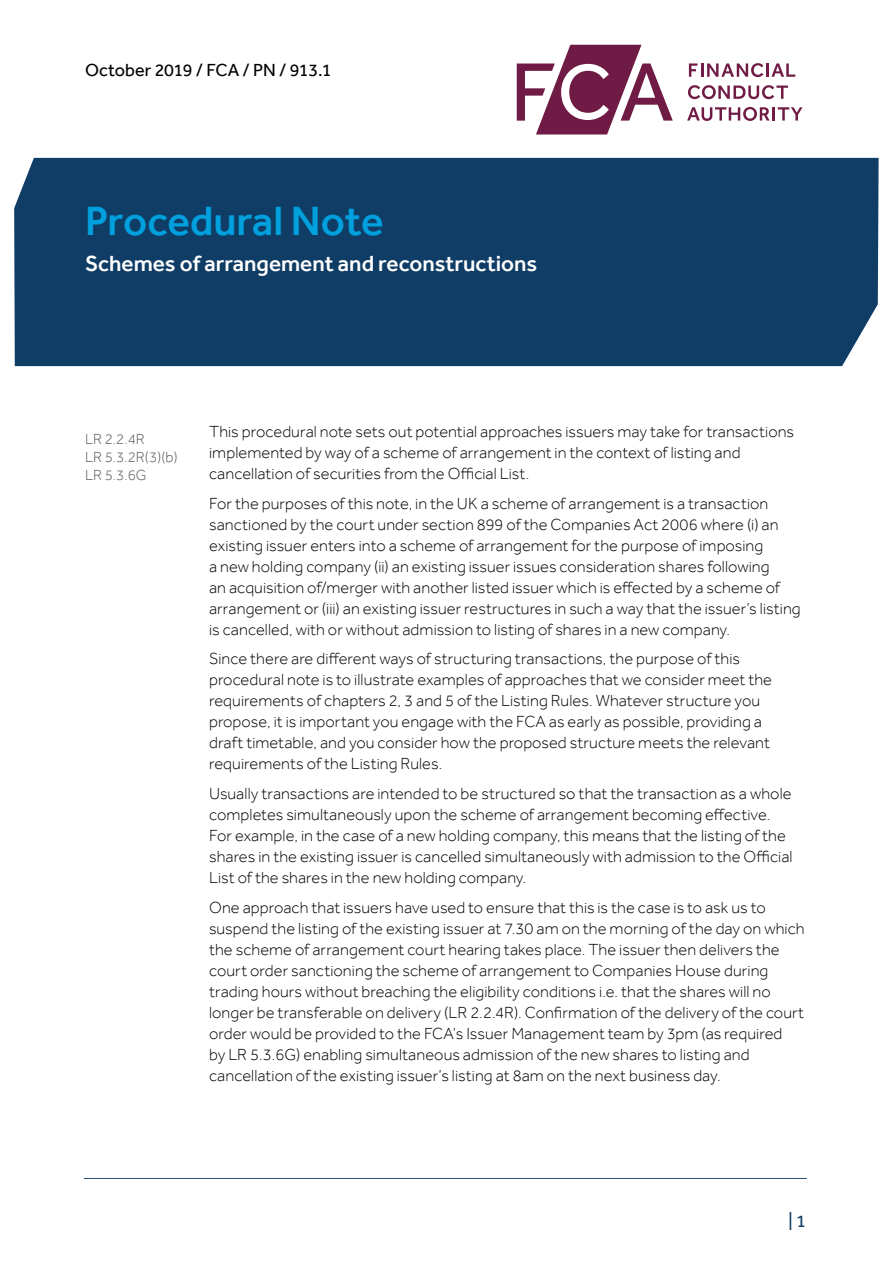
<style>
.page{position:relative;width:893px;height:1263px;background:#fff}
.page>*{position:absolute;margin:0;border:0;box-sizing:border-box;transform-origin:0 0}
.t1{font:500 42px "Effra";color:#009fdd}
.t2{font:500 22.5px "Effra";color:#fff}
.t3{font:18px "Effra";letter-spacing:-.015em;color:#000}
.t4{font:18px "Effra";color:#103d65}
.t5{font:300 16.5px/21px "Effra";letter-spacing:.005em;color:#000}
.t6{font:300 15px/18px "Effra";color:#575756}
</style>
<div class="page">
<div style="left:14px;top:158px;width:865px;height:208px;background:#103d65"></div>
<hr style="left:84px;top:1178px;width:723px;height:1px;background:#103d65">
<svg style="left:517px;top:45px;width:156px;height:89px"></svg>
<svg style="left:689px;top:63px;width:74px;height:14px"></svg>
<hr style="left:766px;top:63px;width:3px;height:14px;background:#701b45">
<svg style="left:771px;top:63px;width:24px;height:14px"></svg>
<svg style="left:688px;top:85px;width:100px;height:14px"></svg>
<svg style="left:687px;top:107px;width:83px;height:14px"></svg>
<hr style="left:772px;top:107px;width:3px;height:14px;background:#701b45">
<svg style="left:778px;top:107px;width:25px;height:14px"></svg>
<p class="t3" style="left:85px;top:59px;width:248px">October 2019 / FCA / PN / 913.1</p>
<h1 class="t1" style="left:85px;top:196px;width:300px">Procedural Note</h1>
<h2 class="t2" style="left:85px;top:250px;width:454px">Schemes of arrangement and reconstructions</h2>
<p class="t6" style="left:85px;top:430px;width:94px">LR 2.2.4R<br>LR 5.3.2R(3)(b)<br>LR 5.3.6G</p>
<p class="t5" style="left:209px;top:421px;width:587px">This procedural note sets out potential approaches issuers may take for transactions implemented by way of a scheme of arrangement in the context of listing and cancellation of securities from the Official List.</p>
<p class="t5" style="left:209px;top:493px;width:593px">For the purposes of this note, in the UK a scheme of arrangement is a transaction sanctioned by the court under section 899 of the Companies Act 2006 where (i) an existing issuer enters into a scheme of arrangement for the purpose of imposing<br>a new holding company (ii) an existing issuer issues consideration shares following<br>an acquisition of/merger with another listed issuer which is effected by a scheme of arrangement or (iii) an existing issuer restructures in such a way that the issuer’s listing is cancelled, with or without admission to listing of shares in a new company.</p>
<p class="t5" style="left:209px;top:648px;width:564px">Since there are different ways of structuring transactions, the purpose of this procedural note is to illustrate examples of approaches that we consider meet the requirements of chapters 2, 3 and 5 of the Listing Rules. Whatever structure you propose, it is important you engage with the FCA as early as possible, providing a draft timetable, and you consider how the proposed structure meets the relevant requirements of the Listing Rules.</p>
<p class="t5" style="left:209px;top:783px;width:585px">Usually transactions are intended to be structured so that the transaction as a whole completes simultaneously upon the scheme of arrangement becoming effective.<br>For example, in the case of a new holding company, this means that the listing of the shares in the existing issuer is cancelled simultaneously with admission to the Official List of the shares in the new holding company.</p>
<p class="t5" style="left:209px;top:896px;width:597px">One approach that issuers have used to ensure that this is the case is to ask us to suspend the listing of the existing issuer at 7.30 am on the morning of the day on which the scheme of arrangement court hearing takes place. The issuer then delivers the court order sanctioning the scheme of arrangement to Companies House during trading hours without breaching the eligibility conditions i.e. that the shares will no longer be transferable on delivery (LR 2.2.4R). Confirmation of the delivery of the court order would be provided to the FCA’s Issuer Management team by 3pm (as required<br>by LR 5.3.6G) enabling simultaneous admission of the new shares to listing and cancellation of the existing issuer’s listing at 8am on the next business day.</p>
<p class="t4" style="left:788px;top:1210px;width:19px">| 1</p>
</div>
